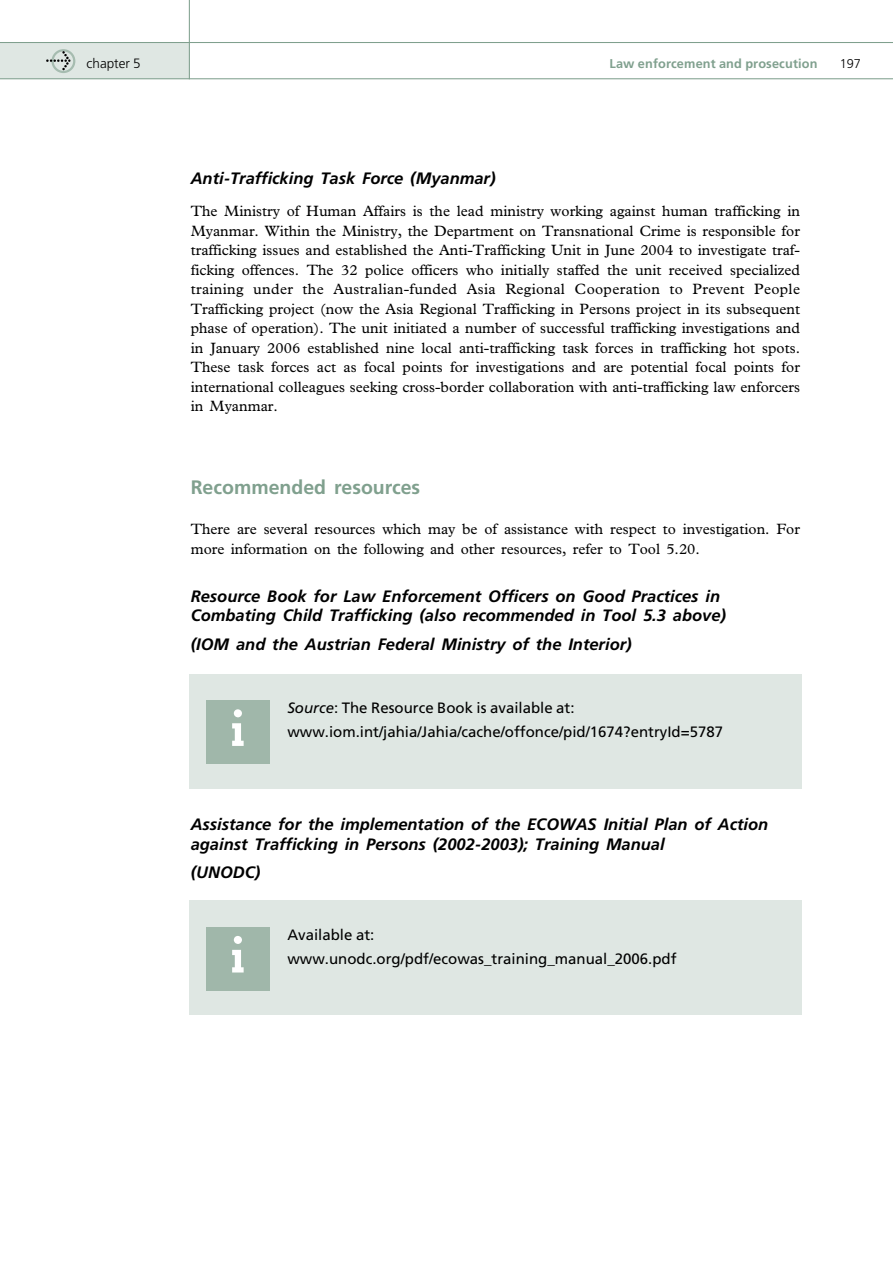
<style>
.page{position:relative;width:893px;height:1263px;background:#fff}
.page>*{position:absolute;margin:0;border:0;box-sizing:border-box;transform-origin:0 0}
.t1{font:700 54px "Beton EF";color:#fff}
.t2{font:700 19.5px "Frutiger";color:#80a08e}
.t3{font:italic 700 16.5px/19.5px "Frutiger";color:#000}
.t4{font:15px/19.5px "Plantin";color:#000;text-align:justify}
.t5{font:15px/24px "Frutiger";color:#000}
.t6{font:300 13.5px "Frutiger";color:#000}
.t7{font:700 12.75px "Frutiger";letter-spacing:.01em;color:#80a08e}
.t8{font:300 12.75px "Frutiger";color:#000}
.s1{font-style:italic}
</style>
<div class="page">
<div style="left:0;top:43px;width:189px;height:36px;background:#dfe7e3"></div>
<hr style="left:0;top:42px;width:893px;height:1px;background:#80a08e">
<svg style="left:57px;top:49px;width:18px;height:24px"></svg>
<img style="left:46px;top:51px;width:24px;height:20px">
<hr style="left:0;top:78px;width:893px;height:1px;background:#80a08e">
<hr style="left:189px;top:0;width:1px;height:79px;background:#80a08e">
<div style="left:189px;top:674px;width:612px;height:114px;background:#dfe7e3"></div>
<div style="left:206px;top:700px;width:63px;height:64px;background:#a0b7aa"></div>
<div style="left:189px;top:900px;width:612px;height:115px;background:#dfe7e3"></div>
<div style="left:206px;top:927px;width:63px;height:64px;background:#a0b7aa"></div>
<p class="t6" style="left:87px;top:58px;width:56px">chapter 5</p>
<p class="t7" style="left:609px;top:59px;width:210px">Law enforcement and prosecution</p>
<p class="t8" style="left:840px;top:58px;width:23px">197</p>
<p class="t3" style="left:191px;top:170px;width:306px">Anti-Trafficking Task Force (Myanmar)</p>
<p class="t4" style="left:191px;top:203px;width:611px">The Ministry of Human Affairs is the lead ministry working against human trafficking in Myanmar. Within the Ministry, the Department on Transnational Crime is responsible for trafficking issues and established the Anti-Trafficking Unit in June 2004 to investigate traf&shy;ficking offences. The 32 police officers who initially staffed the unit received specialized training under the Australian-funded Asia Regional Cooperation to Prevent People Trafficking project (now the Asia Regional Trafficking in Persons project in its subsequent phase of operation). The unit initiated a number of successful trafficking investigations and in January 2006 established nine local anti-trafficking task forces in trafficking hot spots.<br>These task forces act as focal points for investigations and are potential focal points for international colleagues seeking cross-border collaboration with anti-trafficking law enforcers in Myanmar.</p>
<h2 class="t2" style="left:191px;top:479px;width:231px">Recommended resources</h2>
<p class="t4" style="left:191px;top:521px;width:611px">There are several resources which may be of assistance with respect to investigation. For more information on the following and other resources, refer to Tool 5.20.</p>
<p class="t3" style="left:191px;top:588px;width:537px">Resource Book for Law Enforcement Officers on Good Practices in<br>Combating Child Trafficking (also recommended in Tool 5.3 above)</p>
<p class="t3" style="left:191px;top:636px;width:442px">(IOM and the Austrian Federal Ministry of the Interior)</p>
<h1 class="t1" style="left:230px;top:710px;width:17px">i</h1>
<p class="t5" style="left:287px;top:697px;width:437px"><span class="s1">Source</span>: The Resource Book is available at: www.iom.int/jahia/Jahia/cache/offonce/pid/1674?entryId=5787</p>
<p class="t3" style="left:191px;top:816px;width:579px">Assistance for the implementation of the ECOWAS Initial Plan of Action against Trafficking in Persons (2002-2003); Training Manual</p>
<p class="t3" style="left:191px;top:864px;width:71px">(UNODC)</p>
<h1 class="t1" style="left:230px;top:936px;width:17px">i</h1>
<p class="t5" style="left:287px;top:924px;width:391px">Available at: www.unodc.org/pdf/ecowas_training_manual_2006.pdf</p>
</div>
